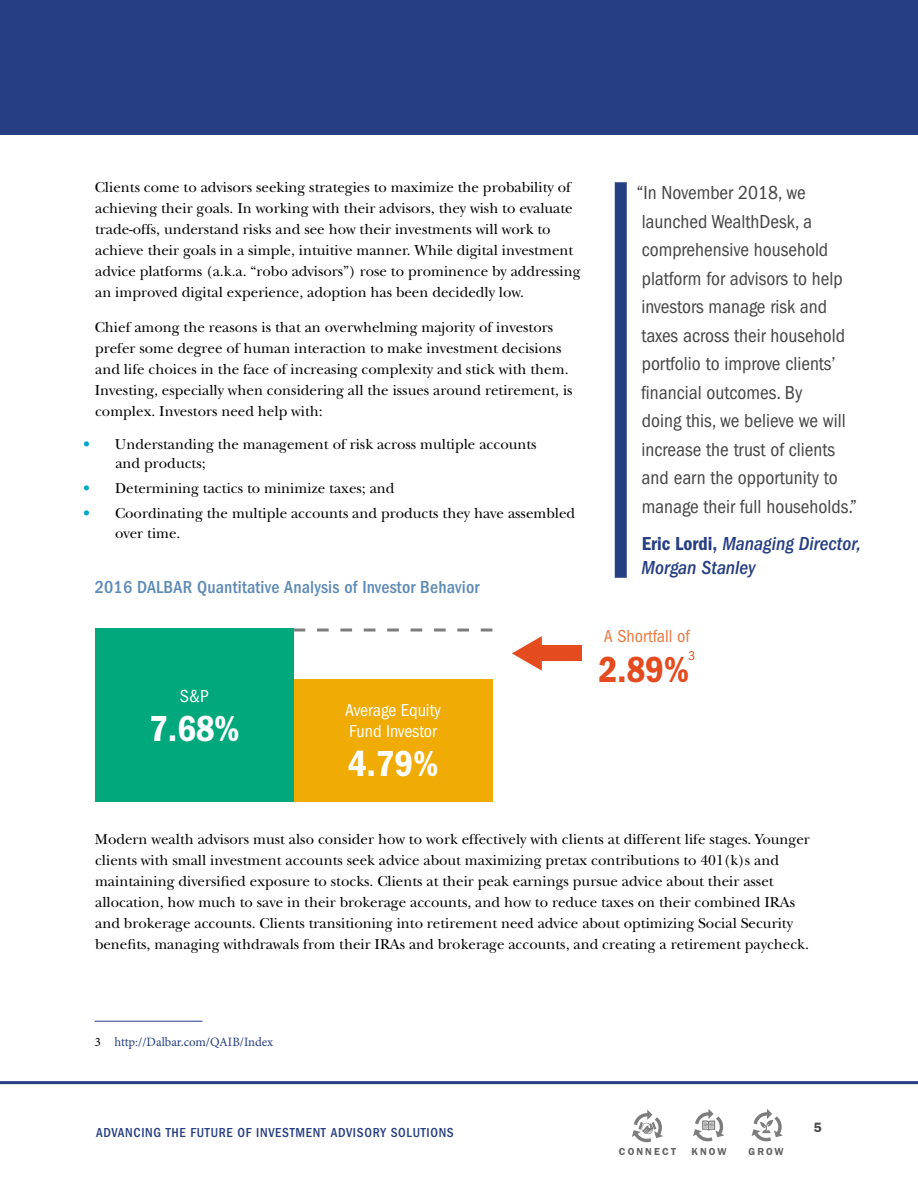
<style>
.page{position:relative;width:918px;height:1188px;background:#fff}
.page>*{position:absolute;margin:0;border:0;box-sizing:border-box;transform-origin:0 0}
.t1{font:37.5px "ITC Franklin Gothic Std Dm Cd";color:#fff}
.t2{font:37.5px "ITC Franklin Gothic Std Dm Cd";color:#e44b1f}
.t3{font:condensed 19.5px/28.5px "ITC Franklin Gothic Std";color:#464646}
.t4{font:italic 500 condensed 19.5px/24px "ITC Franklin Gothic Std";color:#263e82}
.t5{font:500 condensed 18px "ITC Franklin Gothic Std";letter-spacing:.01em;color:#5c8ab5}
.t6{font:condensed 18px/21px "ITC Franklin Gothic Std";color:#fff}
.t7{font:condensed 18px "ITC Franklin Gothic Std";color:#eb783f}
.t8{font:15px/21px "New Baskerville Std";color:#000}
.t9{font:500 condensed 13.5px "ITC Franklin Gothic Std";letter-spacing:.05em;color:#263e82}
.t10{font:600 13.5px "ITC Franklin Gothic Std";color:#464646}
.t11{font:condensed 13.05px "ITC Franklin Gothic Std";color:#e44b1f}
.t12{font:12.75px "Minion Pro";letter-spacing:-.005em;color:#263e82}
.t13{font:600 10.2px "ITC Franklin Gothic Std";letter-spacing:.2em;color:#636363}
.s1{color:#00a7cc}
.s2{font-family:"ITC Franklin Gothic Std Dm Cd";font-weight:400;font-style:normal;font-stretch:normal}
.s3{color:#000}
</style>
<div class="page">
<div style="left:0;top:0;width:918px;height:135px;background:#263e82"></div>
<svg style="left:632px;top:1110px;width:31px;height:33px"></svg>
<svg style="left:693px;top:1109px;width:31px;height:33px"></svg>
<svg style="left:752px;top:1109px;width:31px;height:33px"></svg>
<hr style="left:0;top:1081px;width:918px;height:3px;background:#263e82">
<hr style="left:94px;top:1021px;width:108px;height:1px;background:#263e82">
<div style="left:615px;top:182px;width:12px;height:396px;background:#263e82"></div>
<div style="left:95px;top:629px;width:199px;height:173px;background:#00a87b"></div>
<div style="left:294px;top:680px;width:198px;height:122px;background:#f1ab05"></div>
<div style="left:526px;top:646px;width:56px;height:15px;background:#e44b1f"></div>
<svg style="left:512px;top:636px;width:30px;height:35px"></svg>
<svg style="left:294px;top:629px;width:198px;height:3px"></svg>
<p class="t8" style="left:95px;top:177px;width:487px">Clients come to advisors seeking strategies to maximize the probability of achieving their goals. In working with their advisors, they wish to evaluate trade-offs, understand risks and see how their investments will work to achieve their goals in a simple, intuitive manner. While digital investment advice platforms (a.k.a. “robo advisors”) rose to prominence by addressing an improved digital experience, adoption has been decidedly low.</p>
<p class="t8" style="left:95px;top:317px;width:479px">Chief among the reasons is that an overwhelming majority of investors prefer some degree of human interaction to make investment decisions and life choices in the face of increasing complexity and stick with them.<br>Investing, especially when considering all the issues around retirement, is complex. Investors need help with:</p>
<p class="t8" style="left:115px;top:434px;width:423px;line-height:19.5px;text-indent:-32px"><span class="s1">•</span> Understanding the management of risk across multiple accounts and products;</p>
<p class="t8" style="left:83px;top:478px;width:313px"><span class="s1">•</span> Determining tactics to minimize taxes; and</p>
<p class="t8" style="left:115px;top:504px;width:462px;line-height:19.5px;text-indent:-32px"><span class="s1">•</span> Coordinating the multiple accounts and products they have assembled over time.</p>
<p class="t5" style="left:95px;top:576px;width:386px">2016 DALBAR Quantitative Analysis of Investor Behavior</p>
<p class="t6" style="left:180px;top:685px;width:30px">S&amp;P</p>
<h1 class="t1" style="left:149px;top:707px;width:92px">7.68%</h1>
<p class="t6" style="left:345px;top:699px;width:97px">Average Equity<br>Fund Investor</p>
<h1 class="t1" style="left:348px;top:742px;width:92px">4.79%</h1>
<p class="t3" style="left:637px;top:179px;width:222px">“In November 2018, we launched WealthDesk, a comprehensive household platform for advisors to help investors manage risk and taxes across their household portfolio to improve clients’ financial outcomes. By<br>doing this, we believe we will increase the trust of clients and earn the opportunity to manage their full households.”</p>
<h2 class="t4" style="left:641px;top:532px;width:221px"><span class="s2">Eric Lordi,</span> Managing Director,<br>Morgan Stanley</h2>
<p class="t7" style="left:604px;top:626px;width:87px">A Shortfall of</p>
<h1 class="t2" style="left:598px;top:648px;width:92px">2.89%</h1>
<p class="t11" style="left:689px;top:648px;width:8px">3</p>
<p class="t8" style="left:95px;top:829px;width:717px">Modern wealth advisors must also consider how to work effectively with clients at different life stages. Younger clients with small investment accounts seek advice about maximizing pretax contributions to 401(k)s and maintaining diversified exposure to stocks. Clients at their peak earnings pursue advice about their asset allocation, how much to save in their brokerage accounts, and how to reduce taxes on their combined IRAs and brokerage accounts. Clients transitioning into retirement need advice about optimizing Social Security benefits, managing withdrawals from their IRAs and brokerage accounts, and creating a retirement paycheck.</p>
<p class="t12" style="left:95px;top:1034px;width:180px"><span class="s3">3</span> http://Dalbar.com/QAIB/Index</p>
<p class="t9" style="left:96px;top:1124px;width:359px">ADVANCING THE FUTURE OF INVESTMENT ADVISORY SOLUTIONS</p>
<p class="t13" style="left:619px;top:1146px;width:59px">CONNECT</p>
<p class="t13" style="left:692px;top:1146px;width:37px">KNOW</p>
<p class="t13" style="left:749px;top:1145px;width:37px">GROW</p>
<p class="t10" style="left:814px;top:1119px;width:10px">5</p>
</div>
